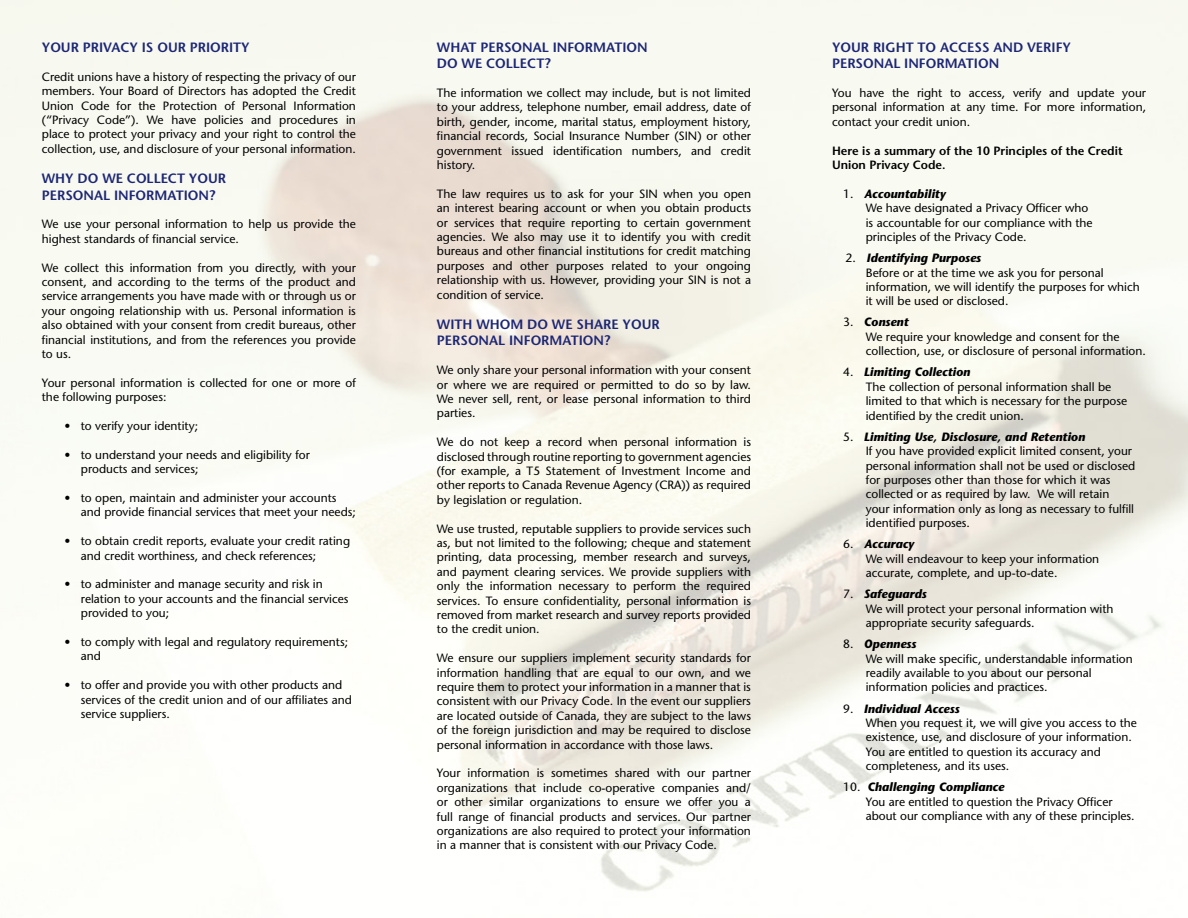
<style>
.page{position:relative;width:1188px;height:918px;background:#fff}
.page>*{position:absolute;margin:0;border:0;box-sizing:border-box;transform-origin:0 0}
.t1{font:600 13.5px/16.2px "Stone Sans LT";color:#1c2674}
.t2{font:12px/14.4px "Stone Sans LT";color:#000}
.t3{font:600 12px/14.4px "Stone Sans LT";color:#000}
.s1{font-weight:700;font-style:italic}
</style>
<div class="page">
<p class="t1" style="left:42px;top:39px;width:209px">YOUR PRIVACY IS OUR PRIORITY</p>
<p class="t2" style="left:42px;top:69px;width:316px;text-align:justify">Credit unions have a history of respecting the privacy of our members. Your Board of Directors has adopted the Credit Union Code for the Protection of Personal Information (“Privacy Code”). We have policies and procedures in place to protect your privacy and your right to control the collection, use, and disclosure of your personal information.</p>
<p class="t1" style="left:42px;top:171px;width:186px">WHY DO WE COLLECT YOUR<br>PERSONAL INFORMATION?</p>
<p class="t2" style="left:42px;top:217px;width:316px">We use your personal information to help us provide the highest standards of financial service.</p>
<p class="t2" style="left:42px;top:260px;width:316px;text-align:justify">We collect this information from you directly, with your consent, and according to the terms of the product and service arrangements you have made with or through us or your ongoing relationship with us. Personal information is also obtained with your consent from credit bureaus, other financial institutions, and from the references you provide to us.</p>
<p class="t2" style="left:42px;top:375px;width:316px">Your personal information is collected for one or more of the following purposes:</p>
<p class="t2" style="left:64px;top:419px;width:135px">• to verify your identity;</p>
<p class="t2" style="left:81px;top:447px;width:231px;text-indent:-16px">• to understand your needs and eligibility for products and services;</p>
<p class="t2" style="left:81px;top:491px;width:277px;text-indent:-16px">• to open, maintain and administer your accounts and provide financial services that meet your needs;</p>
<p class="t2" style="left:81px;top:534px;width:271px;text-indent:-17px">• to obtain credit reports, evaluate your credit rating and credit worthiness, and check references;</p>
<p class="t2" style="left:81px;top:577px;width:269px;text-indent:-16px">• to administer and manage security and risk in relation to your accounts and the financial services provided to you;</p>
<p class="t2" style="left:81px;top:635px;width:269px;text-indent:-16px">• to comply with legal and regulatory requirements; and</p>
<p class="t2" style="left:81px;top:678px;width:273px;text-indent:-16px">• to offer and provide you with other products and services of the credit union and of our affiliates and service suppliers.</p>
<p class="t1" style="left:437px;top:39px;width:212px">WHAT PERSONAL INFORMATION<br>DO WE COLLECT?</p>
<p class="t2" style="left:437px;top:86px;width:316px;text-align:justify">The information we collect may include, but is not limited to your address, telephone number, email address, date of birth, gender, income, marital status, employment history, financial records, Social Insurance Number (SIN) or other government issued identification numbers, and credit history.</p>
<p class="t2" style="left:437px;top:186px;width:316px;text-align:justify">The law requires us to ask for your SIN when you open an interest bearing account or when you obtain products or services that require reporting to certain government agencies. We also may use it to identify you with credit bureaus and other financial institutions for credit matching purposes and other purposes related to your ongoing relationship with us. However, providing your SIN is not a condition of service.</p>
<p class="t1" style="left:437px;top:316px;width:224px">WITH WHOM DO WE SHARE YOUR<br>PERSONAL INFORMATION?</p>
<p class="t2" style="left:437px;top:363px;width:316px;text-align:justify">We only share your personal information with your consent or where we are required or permitted to do so by law.<br>We never sell, rent, or lease personal information to third parties.</p>
<p class="t2" style="left:437px;top:435px;width:316px;text-align:justify">We do not keep a record when personal information is disclosed through routine reporting to government agencies (for example, a T5 Statement of Investment Income and other reports to Canada Revenue Agency (CRA)) as required by legislation or regulation.</p>
<p class="t2" style="left:437px;top:521px;width:316px;text-align:justify">We use trusted, reputable suppliers to provide services such as, but not limited to the following; cheque and statement printing, data processing, member research and surveys, and payment clearing services. We provide suppliers with only the information necessary to perform the required services. To ensure confidentiality, personal information is removed from market research and survey reports provided to the credit union.</p>
<p class="t2" style="left:437px;top:651px;width:316px;text-align:justify">We ensure our suppliers implement security standards for information handling that are equal to our own, and we require them to protect your information in a manner that is consistent with our Privacy Code. In the event our suppliers are located outside of Canada, they are subject to the laws of the foreign jurisdiction and may be required to disclose personal information in accordance with those laws.</p>
<p class="t2" style="left:437px;top:766px;width:316px;text-align:justify">Your information is sometimes shared with our partner organizations that include co-operative companies and/ or other similar organizations to ensure we offer you a full range of financial products and services. Our partner organizations are also required to protect your information in a manner that is consistent with our Privacy Code.</p>
<p class="t1" style="left:832px;top:39px;width:241px">YOUR RIGHT TO ACCESS AND VERIFY<br>PERSONAL INFORMATION</p>
<p class="t2" style="left:832px;top:86px;width:316px;text-align:justify">You have the right to access, verify and update your personal information at any time. For more information, contact your credit union.</p>
<p class="t3" style="left:832px;top:143px;width:292px">Here is a summary of the 10 Principles of the Credit<br>Union Privacy Code.</p>
<p class="t2" style="left:866px;top:186px;width:228px;text-indent:-22px">1. <span class="s1">Accountability<br></span>We have designated a Privacy Officer who is accountable for our compliance with the principles of the Privacy Code.</p>
<p class="t2" style="left:866px;top:251px;width:276px;text-indent:-20px">2. <span class="s1">Identifying Purposes<br></span>Before or at the time we ask you for personal information, we will identify the purposes for which it will be used or disclosed.</p>
<p class="t2" style="left:866px;top:315px;width:282px;text-indent:-22px">3. <span class="s1">Consent<br></span>We require your knowledge and consent for the collection, use, or disclosure of personal information.</p>
<p class="t2" style="left:866px;top:365px;width:263px;text-indent:-22px">4. <span class="s1">Limiting Collection<br></span>The collection of personal information shall be limited to that which is necessary for the purpose identified by the credit union.</p>
<p class="t2" style="left:866px;top:429px;width:271px;text-indent:-22px">5. <span class="s1">Limiting Use, Disclosure, and Retention<br></span>If you have provided explicit limited consent, your personal information shall not be used or disclosed for purposes other than those for which it was collected or as required by law. We will retain your information only as long as necessary to fulfill identified purposes.</p>
<p class="t2" style="left:866px;top:537px;width:235px;text-indent:-22px">6. <span class="s1">Accuracy<br></span>We will endeavour to keep your information accurate, complete, and up-to-date.</p>
<p class="t2" style="left:866px;top:587px;width:249px;text-indent:-22px">7. <span class="s1">Safeguards<br></span>We will protect your personal information with appropriate security safeguards.</p>
<p class="t2" style="left:866px;top:637px;width:269px;text-indent:-22px">8. <span class="s1">Openness<br></span>We will make specific, understandable information readily available to you about our personal information policies and practices.</p>
<p class="t2" style="left:866px;top:701px;width:273px;text-indent:-22px">9. <span class="s1">Individual Access<br></span>When you request it, we will give you access to the existence, use, and disclosure of your information.<br>You are entitled to question its accuracy and completeness, and its uses.</p>
<p class="t2" style="left:866px;top:780px;width:270px;text-indent:-22px">10. <span class="s1">Challenging Compliance<br></span>You are entitled to question the Privacy Officer about our compliance with any of these principles.</p>
</div>
